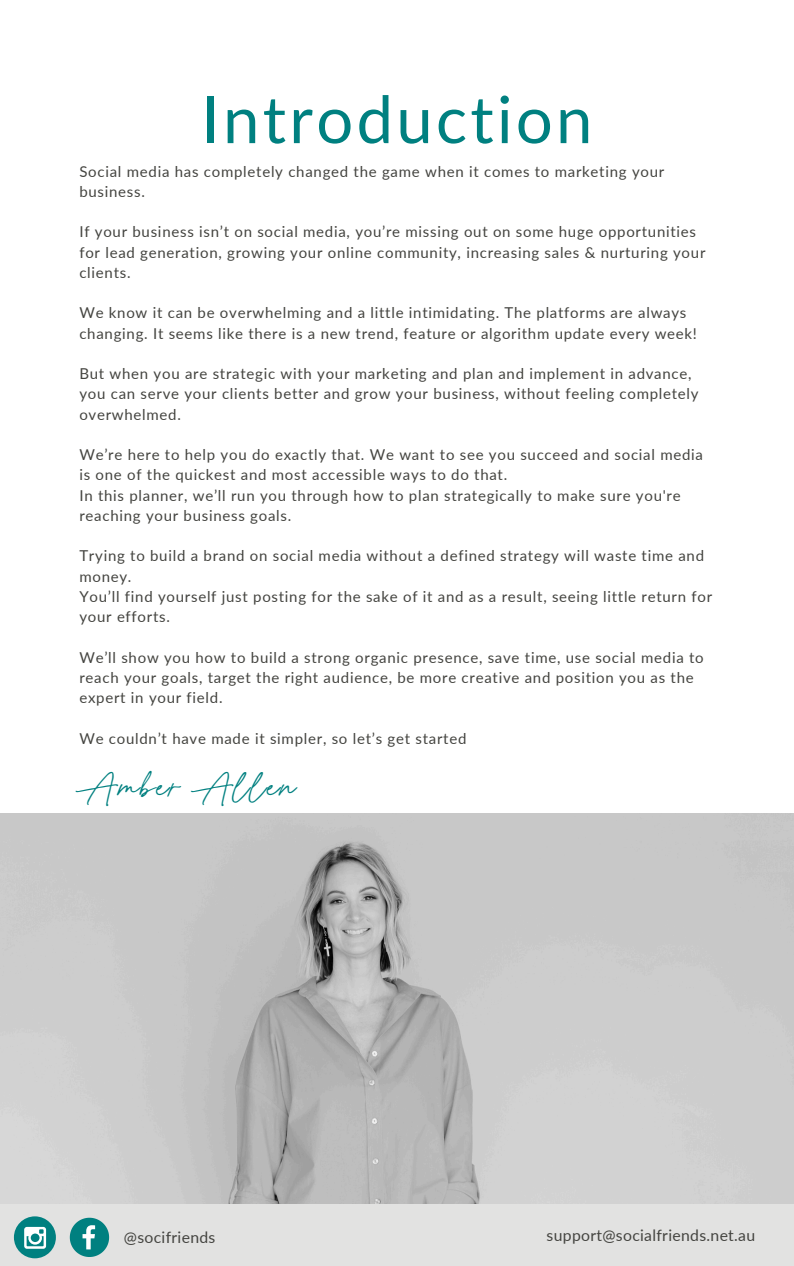
<style>
.page{position:relative;width:794px;height:1266px;background:#fff}
.page>*{position:absolute;margin:0;border:0;box-sizing:border-box;transform-origin:0 0}
.t1{font:65.25px "Lato";letter-spacing:.05em;color:#008080}
.t2{font:29.62px "Milkshake Script";letter-spacing:.05em;color:#008080}
.t3{font:15.75px "Lato";letter-spacing:.02em;color:#444440}
.t4{font:15px/20.2px "Lato";letter-spacing:.05em;color:#444440}
</style>
<div class="page">
<img style="left:0;top:813px;width:793px;height:391px">
<div style="left:0;top:1204px;width:793px;height:62px;background:#e2e2e1"></div>
<div style="left:14px;top:1216px;width:42px;height:42px;background:#008080;border-radius:50%"></div>
<svg style="left:24px;top:1227px;width:22px;height:21px"></svg>
<svg style="left:70px;top:1217px;width:39px;height:40px"></svg>
<h1 class="t1" style="left:201px;top:79px;width:392px">Introduction</h1>
<p class="t4" style="left:79px;top:161px;width:586px">Social media has completely changed the game when it comes to marketing your business.</p>
<p class="t4" style="left:79px;top:221px;width:627px">If your business isn’t on social media, you’re missing out on some huge opportunities for lead generation, growing your online community, increasing sales &amp; nurturing your clients.</p>
<p class="t4" style="left:79px;top:302px;width:618px">We know it can be overwhelming and a little intimidating. The platforms are always changing. It seems like there is a new trend, feature or algorithm update every week!</p>
<p class="t4" style="left:79px;top:363px;width:620px">But when you are strategic with your marketing and plan and implement in advance, you can serve your clients better and grow your business, without feeling completely overwhelmed.</p>
<p class="t4" style="left:79px;top:444px;width:624px">We’re here to help you do exactly that. We want to see you succeed and social media is one of the quickest and most accessible ways to do that.</p>
<p class="t4" style="left:79px;top:485px;width:602px">In this planner, we’ll run you through how to plan strategically to make sure you're reaching your business goals.</p>
<p class="t4" style="left:79px;top:545px;width:626px">Trying to build a brand on social media without a defined strategy will waste time and money.</p>
<p class="t4" style="left:79px;top:586px;width:634px">You’ll find yourself just posting for the sake of it and as a result, seeing little return for your efforts.</p>
<h2 class="t4" style="left:79px;top:647px;width:625px">We’ll show you how to build a strong organic presence, save time, use social media to reach your goals, target the right audience, be more creative and position you as the expert in your field.</h2>
<p class="t4" style="left:79px;top:728px;width:388px">We couldn’t have made it simpler, so let’s get started</p>
<p class="t2" style="left:79px;top:781px;width:217px">Amber Allen</p>
<p class="t3" style="left:124px;top:1227px;width:93px">@socifriends</p>
<p class="t3" style="left:546px;top:1225px;width:210px">support@socialfriends.net.au</p>
</div>
